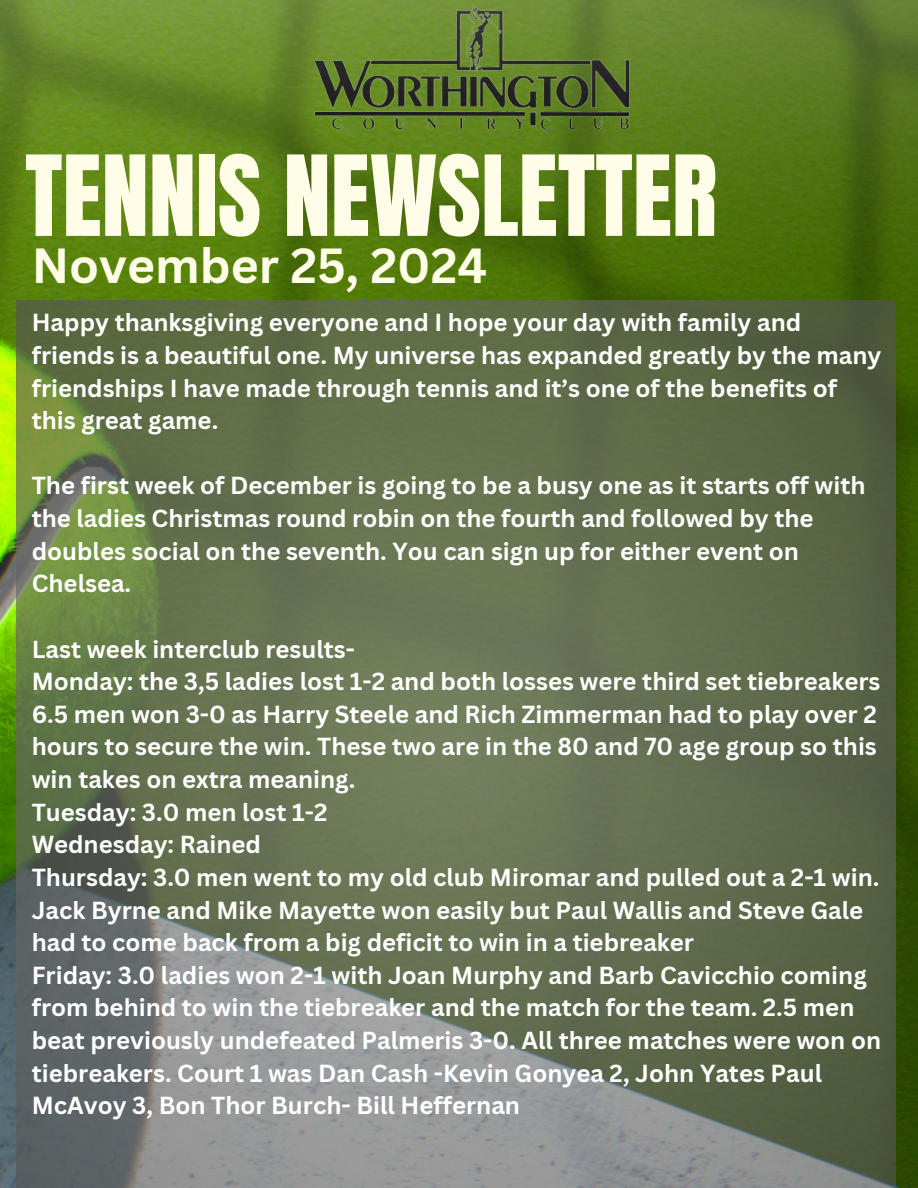
<style>
.page{position:relative;width:918px;height:1188px;background:#fff}
.page>*{position:absolute;margin:0;border:0;box-sizing:border-box;transform-origin:0 0}
.t1{font:94.8px "Anton";color:#fffde8}
.t2{font:700 48px "Canva Sans";color:#fffde8}
.t3{font:700 24px/32.7px "Canva Sans";color:#fff}
</style>
<div class="page">
<img style="left:0;top:335px;width:918px;height:853px">
<img style="left:0;top:0;width:918px;height:335px">
<img style="left:17px;top:300px;width:878px;height:888px">
<p class="t1" style="left:25px;top:128px;width:694px">TENNIS NEWSLETTER</p>
<p class="t2" style="left:32px;top:232px;width:457px">November 25, 2024</p>
<h1 class="t3" style="left:32px;top:306px;width:851px">Happy thanksgiving everyone and I hope your day with family and friends is a beautiful one. My universe has expanded greatly by the many friendships I have made through tennis and it’s one of the benefits of this great game.</h1>
<h2 class="t3" style="left:32px;top:469px;width:835px">The first week of December is going to be a busy one as it starts off with the ladies Christmas round robin on the fourth and followed by the doubles social on the seventh. You can sign up for either event on Chelsea.</h2>
<p class="t3" style="left:32px;top:632px;width:325px">Last week interclub results-</p>
<p class="t3" style="left:32px;top:665px;width:850px">Monday: the 3,5 ladies lost 1-2 and both losses were third set tiebreakers</p>
<p class="t3" style="left:32px;top:697px;width:847px;text-align:justify">6.5 men won 3-0 as Harry Steele and Rich Zimmerman had to play over 2 hours to secure the win. These two are in the 80 and 70 age group so this win takes on extra meaning.</p>
<p class="t3" style="left:32px;top:795px;width:297px">Tuesday: 3.0 men lost 1-2</p>
<p class="t3" style="left:32px;top:828px;width:231px">Wednesday: Rained</p>
<p class="t3" style="left:32px;top:860px;width:849px">Thursday: 3.0 men went to my old club Miromar and pulled out a 2-1 win.<br>Jack Byrne and Mike Mayette won easily but Paul Wallis and Steve Gale had to come back from a big deficit to win in a tiebreaker</p>
<p class="t3" style="left:32px;top:958px;width:851px">Friday: 3.0 ladies won 2-1 with Joan Murphy and Barb Cavicchio coming from behind to win the tiebreaker and the match for the team. 2.5 men beat previously undefeated Palmeris 3-0. All three matches were won on tiebreakers. Court 1 was Dan Cash -Kevin Gonyea 2, John Yates Paul McAvoy 3, Bon Thor Burch- Bill Heffernan</p>
</div>
